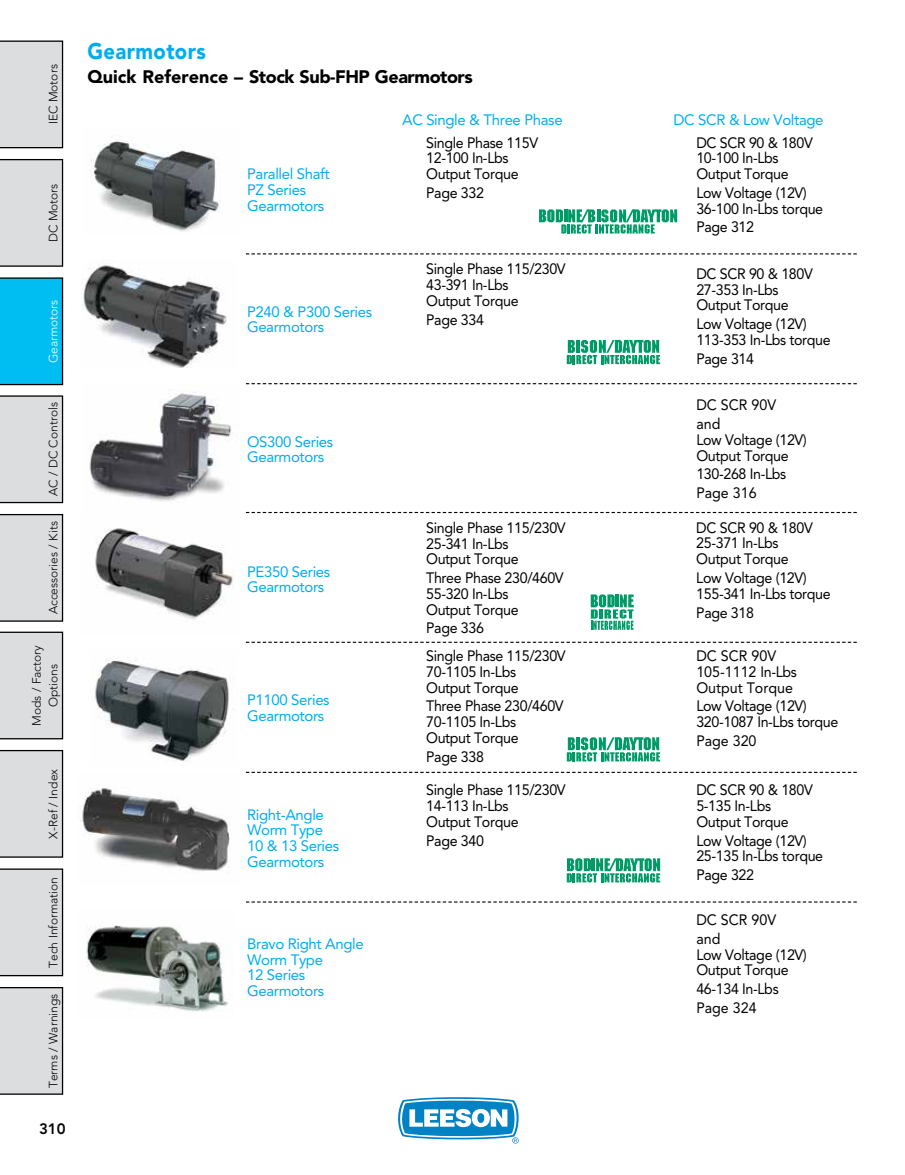
<style>
.page{position:relative;width:905px;height:1175px;background:#fff}
.page>*{position:absolute;margin:0;border:0;box-sizing:border-box;transform-origin:0 0}
.t1{font:900 22.5px "Avenir LT Std";letter-spacing:.02em;color:#00aeef;scale:.9 1}
.t2{font:900 18px "Avenir LT Std";letter-spacing:-.025em;color:#000}
.t3{font:15px/15.8px "Avenir LT Std";letter-spacing:-.025em;color:#000;scale:.95 1}
.t4{font:15px/15.8px "Avenir LT Std";letter-spacing:-.025em;color:#00aeef}
.t5{font:15px/15.8px "Avenir LT Std";color:#000;scale:.95 1}
.t6{font:800 15px "Avenir LT Std";color:#000}
.t7{font:300 12px/16.5px "Avenir LT Std";color:#000;text-align:center}
.t8{font:300 12px "Avenir LT Std";color:#fff}
</style>
<div class="page">
<svg style="left:398px;top:1097px;width:120px;height:46px"></svg>
<div style="left:0;top:41px;width:63px;height:107px;background:#dcddde"></div>
<div style="left:0;top:159px;width:63px;height:108px;background:#dcddde"></div>
<div style="left:0;top:277px;width:63px;height:108px;background:#00bdf2"></div>
<div style="left:0;top:395px;width:63px;height:108px;background:#dcddde"></div>
<div style="left:0;top:514px;width:63px;height:107px;background:#dcddde"></div>
<div style="left:0;top:631px;width:63px;height:108px;background:#dcddde"></div>
<div style="left:0;top:750px;width:63px;height:107px;background:#dcddde"></div>
<div style="left:0;top:868px;width:63px;height:108px;background:#dcddde"></div>
<div style="left:0;top:987px;width:63px;height:107px;background:#dcddde"></div>
<img style="left:81px;top:264px;width:146px;height:104px">
<img style="left:95px;top:528px;width:139px;height:92px">
<img style="left:89px;top:392px;width:143px;height:109px">
<svg style="left:246px;top:253px;width:610px;height:1px"></svg>
<svg style="left:246px;top:383px;width:610px;height:1px"></svg>
<svg style="left:246px;top:512px;width:610px;height:1px"></svg>
<svg style="left:246px;top:641px;width:610px;height:2px"></svg>
<svg style="left:246px;top:771px;width:610px;height:2px"></svg>
<svg style="left:246px;top:901px;width:610px;height:1px"></svg>
<img style="left:82px;top:788px;width:148px;height:83px">
<svg style="left:566px;top:858px;width:94px;height:24px"></svg>
<svg style="left:566px;top:340px;width:94px;height:24px"></svg>
<img style="left:95px;top:659px;width:134px;height:103px">
<svg style="left:566px;top:737px;width:94px;height:24px"></svg>
<svg style="left:590px;top:594px;width:43px;height:36px"></svg>
<img style="left:91px;top:140px;width:129px;height:92px">
<svg style="left:539px;top:209px;width:138px;height:24px"></svg>
<img style="left:86px;top:925px;width:142px;height:87px">
<p class="t7" style="left:45px;top:124px;width:62px;rotate:-90deg">IEC Motors</p>
<p class="t7" style="left:45px;top:242px;width:60px;rotate:-90deg">DC Motors</p>
<p class="t8" style="left:46px;top:363px;width:65px;rotate:-90deg">Gearmotors</p>
<p class="t7" style="left:45px;top:496px;width:96px;rotate:-90deg">AC / DC Controls</p>
<p class="t7" style="left:45px;top:614px;width:95px;rotate:-90deg">Accessories / Kits</p>
<p class="t7" style="left:29px;top:726px;width:82px;rotate:-90deg">Mods / Factory<br>Options</p>
<p class="t7" style="left:45px;top:838px;width:71px;rotate:-90deg">X-Ref / Index</p>
<p class="t7" style="left:45px;top:968px;width:93px;rotate:-90deg">Tech Information</p>
<p class="t7" style="left:45px;top:1088px;width:96px;rotate:-90deg">Terms / Warnings</p>
<p class="t6" style="left:39px;top:1120px;width:28px">310</p>
<h1 class="t1" style="left:87px;top:38px;width:133px">Gearmotors</h1>
<p class="t2" style="left:87px;top:66px;width:387px">Quick Reference – Stock Sub-FHP Gearmotors</p>
<p class="t4" style="left:247px;top:166px;width:84px">Parallel Shaft<br>PZ Series<br>Gearmotors</p>
<p class="t4" style="left:247px;top:303px;width:127px">P240 &amp; P300 Series<br>Gearmotors</p>
<p class="t4" style="left:247px;top:434px;width:88px">OS300 Series<br>Gearmotors</p>
<p class="t4" style="left:247px;top:563px;width:85px">PE350 Series<br>Gearmotors</p>
<p class="t4" style="left:247px;top:692px;width:84px">P1100 Series<br>Gearmotors</p>
<p class="t4" style="left:247px;top:806px;width:94px">Right-Angle<br>Worm Type<br>10 &amp; 13 Series<br>Gearmotors</p>
<p class="t4" style="left:247px;top:935px;width:118px">Bravo Right Angle<br>Worm Type<br>12 Series<br>Gearmotors</p>
<p class="t4" style="left:402px;top:112px;width:162px">AC Single &amp; Three Phase</p>
<p class="t4" style="left:673px;top:112px;width:151px">DC SCR &amp; Low Voltage</p>
<p class="t3" style="left:426px;top:135px;width:119px">Single Phase 115V<br>12-100 In-Lbs<br>Output Torque</p>
<p class="t3" style="left:426px;top:185px;width:62px">Page 332</p>
<p class="t3" style="left:426px;top:261px;width:148px">Single Phase 115/230V<br>43-391 In-Lbs<br>Output Torque</p>
<p class="t3" style="left:426px;top:311px;width:62px">Page 334</p>
<p class="t3" style="left:426px;top:520px;width:148px">Single Phase 115/230V<br>25-341 In-Lbs<br>Output Torque</p>
<p class="t3" style="left:426px;top:570px;width:146px">Three Phase 230/460V<br>55-320 In-Lbs<br>Output Torque</p>
<p class="t3" style="left:426px;top:620px;width:62px">Page 336</p>
<p class="t3" style="left:426px;top:648px;width:148px">Single Phase 115/230V<br>70-1105 In-Lbs<br>Output Torque</p>
<p class="t3" style="left:426px;top:698px;width:146px">Three Phase 230/460V<br>70-1105 In-Lbs<br>Output Torque</p>
<p class="t3" style="left:426px;top:748px;width:62px">Page 338</p>
<p class="t3" style="left:426px;top:782px;width:148px">Single Phase 115/230V<br>14-113 In-Lbs<br>Output Torque</p>
<p class="t3" style="left:426px;top:832px;width:62px">Page 340</p>
<p class="t3" style="left:696px;top:135px;width:124px">DC SCR 90 &amp; 180V<br>10-100 In-Lbs<br>Output Torque</p>
<p class="t3" style="left:696px;top:185px;width:135px">Low Voltage (12V)<br>36-100 In-Lbs torque</p>
<p class="t3" style="left:696px;top:219px;width:62px">Page 312</p>
<p class="t3" style="left:696px;top:266px;width:124px">DC SCR 90 &amp; 180V<br>27-353 In-Lbs<br>Output Torque</p>
<p class="t3" style="left:696px;top:316px;width:143px">Low Voltage (12V)<br>113-353 In-Lbs torque</p>
<p class="t3" style="left:696px;top:351px;width:62px">Page 314</p>
<p class="t5" style="left:696px;top:396px;width:85px;line-height:18.8px">DC SCR 90V and</p>
<p class="t3" style="left:696px;top:432px;width:118px">Low Voltage (12V)<br>Output Torque</p>
<p class="t3" style="left:696px;top:465px;width:96px;line-height:18.8px">130-268 In-Lbs<br>Page 316</p>
<p class="t3" style="left:696px;top:520px;width:124px">DC SCR 90 &amp; 180V<br>25-371 In-Lbs<br>Output Torque</p>
<p class="t3" style="left:696px;top:570px;width:143px">Low Voltage (12V)<br>155-341 In-Lbs torque</p>
<p class="t3" style="left:696px;top:604px;width:62px">Page 318</p>
<p class="t5" style="left:696px;top:648px;width:107px">DC SCR 90V<br>105-1112 In-Lbs<br>Output Torque</p>
<p class="t3" style="left:696px;top:698px;width:151px">Low Voltage (12V)<br>320-1087 In-Lbs torque</p>
<p class="t3" style="left:696px;top:733px;width:65px">Page 320</p>
<p class="t3" style="left:696px;top:782px;width:124px">DC SCR 90 &amp; 180V<br>5-135 In-Lbs<br>Output Torque</p>
<p class="t3" style="left:696px;top:832px;width:135px">Low Voltage (12V)<br>25-135 In-Lbs torque</p>
<p class="t3" style="left:696px;top:867px;width:62px">Page 322</p>
<p class="t5" style="left:696px;top:910px;width:85px;line-height:18.8px">DC SCR 90V and</p>
<p class="t3" style="left:696px;top:946px;width:118px">Low Voltage (12V)<br>Output Torque</p>
<p class="t3" style="left:696px;top:979px;width:88px;line-height:18.8px">46-134 In-Lbs<br>Page 324</p>
</div>
